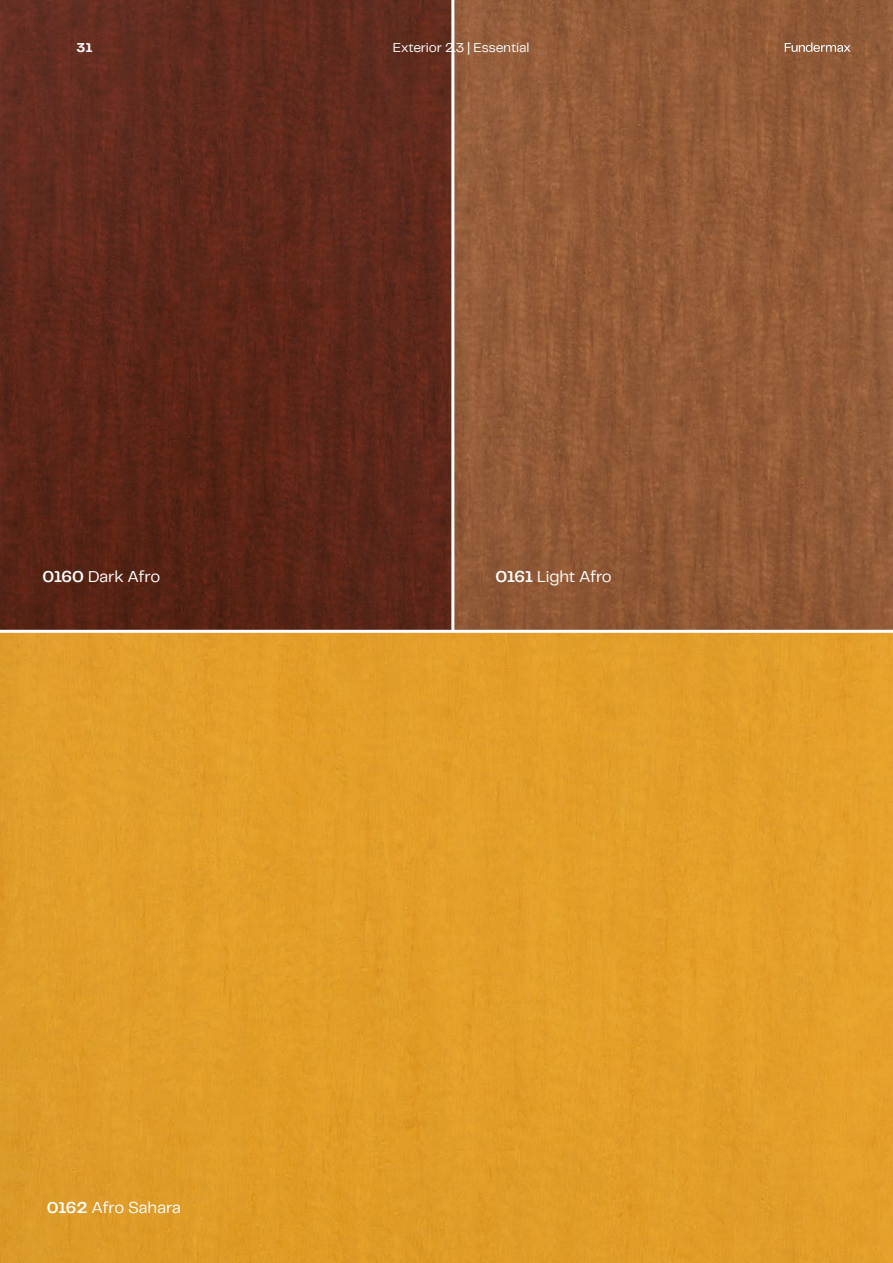
<style>
.page{position:relative;width:893px;height:1263px;background:#fff}
.page>*{position:absolute;margin:0;border:0;box-sizing:border-box;transform-origin:0 0}
.t1{font:16.5px "Telegraf";letter-spacing:-.01em;color:#fff}
.t2{font:13.5px "Telegraf";letter-spacing:-.015em;color:#fff}
.t3{font:700 13.5px "Telegraf";color:#fff}
.s1{font-weight:600}
</style>
<div class="page">
<img style="left:0;top:0;width:893px;height:1263px">
<hr style="left:0;top:630px;width:893px;height:3px;background:#fff">
<hr style="left:451px;top:0;width:3px;height:631px;background:#fff">
<svg style="left:785px;top:43px;width:65px;height:9px"></svg>
<p class="t3" style="left:77px;top:38px;width:17px">31</p>
<p class="t2" style="left:393px;top:38px;width:138px">Exterior 2.3 | Essential</p>
<p class="t1" style="left:43px;top:565px;width:119px"><span class="s1">0160</span> Dark Afro</p>
<p class="t1" style="left:495px;top:565px;width:118px"><span class="s1">0161</span> Light Afro</p>
<p class="t1" style="left:47px;top:1197px;width:136px"><span class="s1">0162</span> Afro Sahara</p>
</div>
